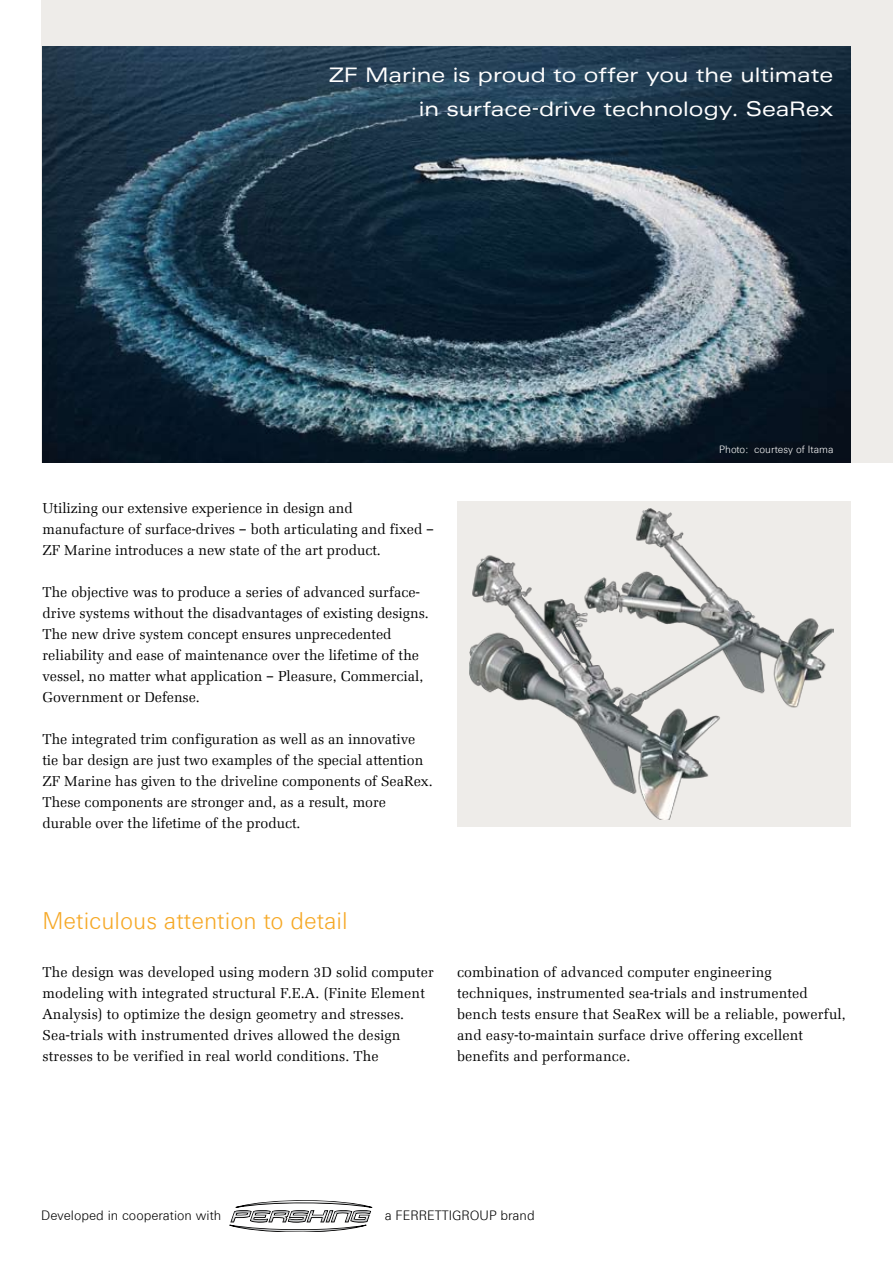
<style>
.page{position:relative;width:893px;height:1263px;background:#fff}
.page>*{position:absolute;margin:0;border:0;box-sizing:border-box;transform-origin:0 0}
.t1{font:300 24px "ZF Sans";color:#f6a825}
.t2{font:21px/34.5px "ZF Sans Expanded";color:#fff;text-align:right}
.t3{font:13.65px/21px "ZF Serif";color:#000}
.t4{font:300 13.5px "ZF Sans";color:#000}
.t5{font:300 10.5px "ZF Sans";color:#fff}
</style>
<div class="page">
<div style="left:41px;top:0;width:852px;height:462px;background:#eeece9"></div>
<img style="left:43px;top:47px;width:807px;height:415px">
<div style="left:457px;top:502px;width:393px;height:325px;background:#eeece9"></div>
<img style="left:469px;top:509px;width:364px;height:310px">
<svg style="left:230px;top:1200px;width:142px;height:32px"></svg>
<h2 class="t2" style="left:329px;top:57px;width:506px">ZF Marine is proud to offer you the ultimate in surface-drive technology. SeaRex</h2>
<p class="t3" style="left:43px;top:498px;width:393px">Utilizing our extensive experience in design and manufacture of surface-drives – both articulating and fixed –<br>ZF Marine introduces a new state of the art product.</p>
<p class="t3" style="left:43px;top:582px;width:388px">The objective was to produce a series of advanced surface&shy;drive systems without the disadvantages of existing designs.<br>The new drive system concept ensures unprecedented reliability and ease of maintenance over the lifetime of the vessel, no matter what application – Pleasure, Commercial, Government or Defense.</p>
<p class="t3" style="left:43px;top:729px;width:392px">The integrated trim configuration as well as an innovative tie bar design are just two examples of the special attention ZF Marine has given to the driveline components of SeaRex.<br>These components are stronger and, as a result, more durable over the lifetime of the product.</p>
<p class="t5" style="left:719px;top:443px;width:116px">Photo: courtesy of Itama</p>
<h1 class="t1" style="left:43px;top:907px;width:307px">Meticulous attention to detail</h1>
<p class="t3" style="left:43px;top:962px;width:393px">The design was developed using modern 3D solid computer modeling with integrated structural F.E.A. (Finite Element Analysis) to optimize the design geometry and stresses.<br>Sea-trials with instrumented drives allowed the design stresses to be verified in real world conditions. The</p>
<p class="t3" style="left:457px;top:962px;width:390px">combination of advanced computer engineering techniques, instrumented sea-trials and instrumented bench tests ensure that SeaRex will be a reliable, powerful, and easy-to-maintain surface drive offering excellent benefits and performance.</p>
<p class="t4" style="left:41px;top:1207px;width:182px">Developed in cooperation with</p>
<p class="t4" style="left:385px;top:1207px;width:151px">a FERRETTIGROUP brand</p>
</div>
